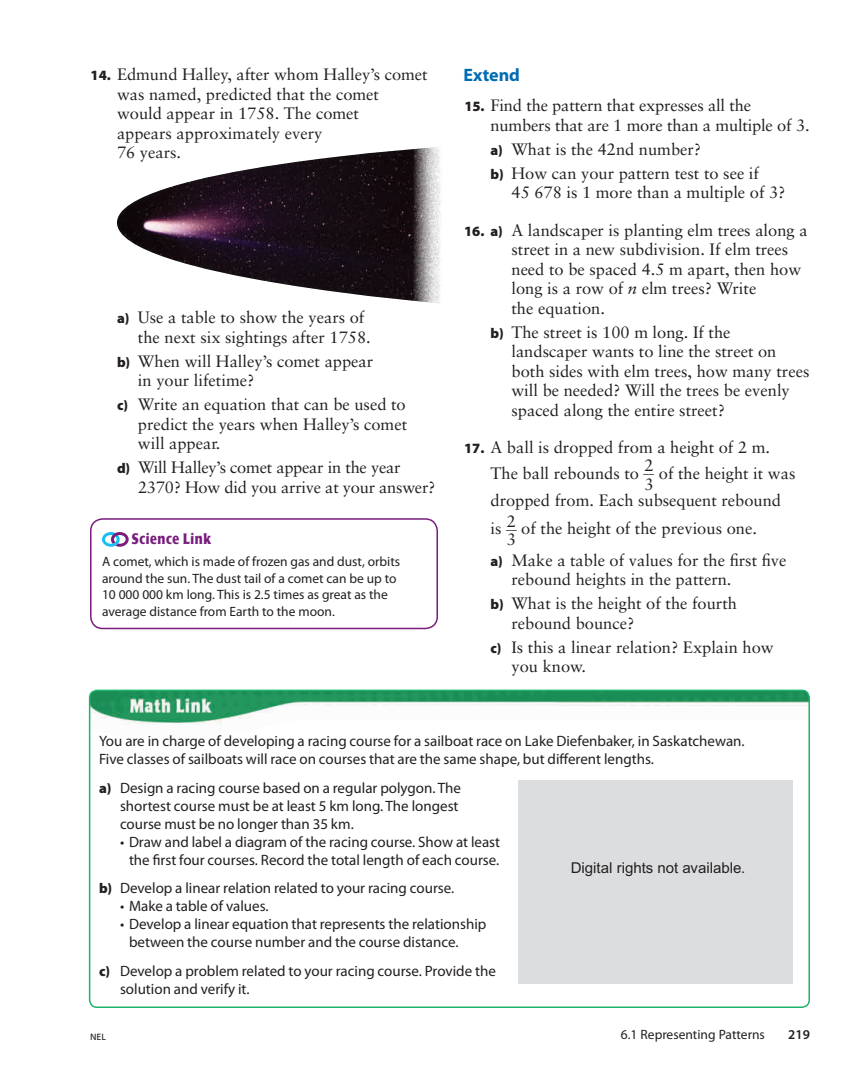
<style>
.page{position:relative;width:864px;height:1080px;background:#fff}
.page>*{position:absolute;margin:0;border:0;box-sizing:border-box;transform-origin:0 0}
.t1{font:700 18px "Myriad Pro";color:#006cb3}
.t2{font:16.5px/19.5px "Sabon";color:#231f20}
.t3{font:15px/18px "Myriad Pro";color:#231f20}
.t4{font:15px "Arial MT Std";color:#231f20}
.t5{font:700 15px "Poppl Laudatio";letter-spacing:.05em;color:#781d7d;scale:.8 1}
.t6{font:13.5px/16.5px "Myriad Pro";color:#231f20}
.t7{font:600 13.5px "Myriad Pro";color:#231f20}
.t8{font:9px "Frutiger LT Std";color:#231f20}
.s1{font-family:"Myriad Pro";font-weight:900;font-size:14.25px}
.s2{font-style:italic}
.s3{font-weight:900;font-size:14.25px}
</style>
<div class="page">
<img style="left:90px;top:690px;width:719px;height:35px">
<div style="left:89px;top:690px;width:721px;height:318px;border:2px solid #1eb26a;border-radius:8px"></div>
<img style="left:117px;top:147px;width:324px;height:156px">
<svg style="left:102px;top:532px;width:27px;height:15px"></svg>
<div style="left:90px;top:518px;width:348px;height:111px;border:2px solid #781d7d;border-radius:12px"></div>
<div style="left:518px;top:780px;width:275px;height:203px;background:#dcdddf"></div>
<p class="t2" style="left:117px;top:65px;width:312px;text-indent:-26px"><span class="s1">14.</span> Edmund Halley, after whom Halley’s comet was named, predicted that the comet would appear in 1758. The comet<br>appears approximately every<br>76 years.</p>
<p class="t2" style="left:138px;top:308px;width:234px;text-indent:-21px"><span class="s1">a)</span> Use a table to show the years of the next six sightings after 1758.</p>
<p class="t2" style="left:138px;top:351px;width:237px;text-indent:-21px"><span class="s1">b)</span> When will Halley’s comet appear in your lifetime?</p>
<p class="t2" style="left:138px;top:395px;width:271px;text-align:justify;text-indent:-21px"><span class="s1">c)</span> Write an equation that can be used to predict the years when Halley’s comet will appear.</p>
<p class="t2" style="left:138px;top:458px;width:299px;text-indent:-21px"><span class="s1">d)</span> Will Halley’s comet appear in the year<br>2370? How did you arrive at your answer?</p>
<p class="t5" style="left:132px;top:531px;width:101px">Science Link</p>
<p class="t6" style="left:102px;top:553px;width:300px">A comet, which is made of frozen gas and dust, orbits around the sun. The dust tail of a comet can be up to 10 000 000 km long. This is 2.5 times as great as the average distance from Earth to the moon.</p>
<p class="t1" style="left:464px;top:63px;width:58px">Extend</p>
<p class="t2" style="left:491px;top:95px;width:321px;text-indent:-26px"><span class="s1">15.</span> Find the pattern that expresses all the numbers that are 1 more than a multiple of 3.</p>
<p class="t2" style="left:490px;top:137px;width:270px;line-height:24px"><span class="s1">a)</span> What is the 42nd number?<br><span class="s1">b)</span> How can your pattern test to see if</p>
<p class="t2" style="left:511px;top:182px;width:276px">45 678 is 1 more than a multiple of 3?</p>
<p class="t2" style="left:511px;top:220px;width:298px;text-indent:-47px"><span class="s1">16. a)</span> A landscaper is planting elm trees along a street in a new subdivision. If elm trees need to be spaced 4.5 m apart, then how long is a row of <span class="s2">n</span> elm trees? Write<br>the equation.</p>
<p class="t2" style="left:511px;top:322px;width:299px;text-indent:-21px"><span class="s1">b)</span> The street is 100 m long. If the landscaper wants to line the street on both sides with elm trees, how many trees will be needed? Will the trees be evenly spaced along the entire street?</p>
<p class="t2" style="left:491px;top:434px;width:306px;line-height:25.5px;text-indent:-26px"><span class="s1">17.</span> A ball is dropped from a height of 2 m.<br>The ball rebounds to <sup>__</sup>2 of the height it was</p>
<p class="t2" style="left:491px;top:476px;width:292px;line-height:15.6px;text-indent:154px">3<br>dropped from. Each subsequent rebound</p>
<p class="t2" style="left:491px;top:518px;width:268px">is <sup>__</sup>2 of the height of the previous one.</p>
<p class="t2" style="left:507px;top:530px;width:11px">3</p>
<p class="t2" style="left:490px;top:550px;width:298px"><span class="s1">a)</span> Make a table of values for the first five</p>
<p class="t2" style="left:511px;top:569px;width:222px">rebound heights in the pattern.</p>
<p class="t2" style="left:511px;top:593px;width:227px;text-indent:-21px"><span class="s1">b)</span> What is the height of the fourth rebound bounce?</p>
<p class="t2" style="left:511px;top:637px;width:264px;text-indent:-21px"><span class="s1">c)</span> Is this a linear relation? Explain how you know.</p>
<p class="t3" style="left:99px;top:732px;width:647px">You are in charge of developing a racing course for a sailboat race on Lake Diefenbaker, in Saskatchewan.<br>Five classes of sailboats will race on courses that are the same shape, but different lengths.</p>
<p class="t3" style="left:120px;top:778px;width:343px;text-indent:-21px"><span class="s3">a)</span> Design a racing course based on a regular polygon. The shortest course must be at least 5 km long. The longest course must be no longer than 35 km.</p>
<p class="t3" style="left:120px;top:832px;width:382px;text-align:center">• Draw and label a diagram of the racing course. Show at least the first four courses. Record the total length of each course.</p>
<p class="t3" style="left:99px;top:879px;width:357px"><span class="s3">b)</span> Develop a linear relation related to your racing course.</p>
<p class="t3" style="left:120px;top:897px;width:150px">• Make a table of values.</p>
<p class="t3" style="left:129px;top:915px;width:359px;text-indent:-9px">• Develop a linear equation that represents the relationship between the course number and the course distance.</p>
<p class="t3" style="left:120px;top:961px;width:377px;text-indent:-21px"><span class="s3">c)</span> Develop a problem related to your racing course. Provide the solution and verify it.</p>
<p class="t4" style="left:571px;top:859px;width:176px">Digital rights not available.</p>
<p class="t8" style="left:90px;top:1032px;width:18px">NEL</p>
<p class="t6" style="left:621px;top:1026px;width:146px">6.1 Representing Patterns</p>
<p class="t7" style="left:788px;top:1026px;width:23px">219</p>
</div>
